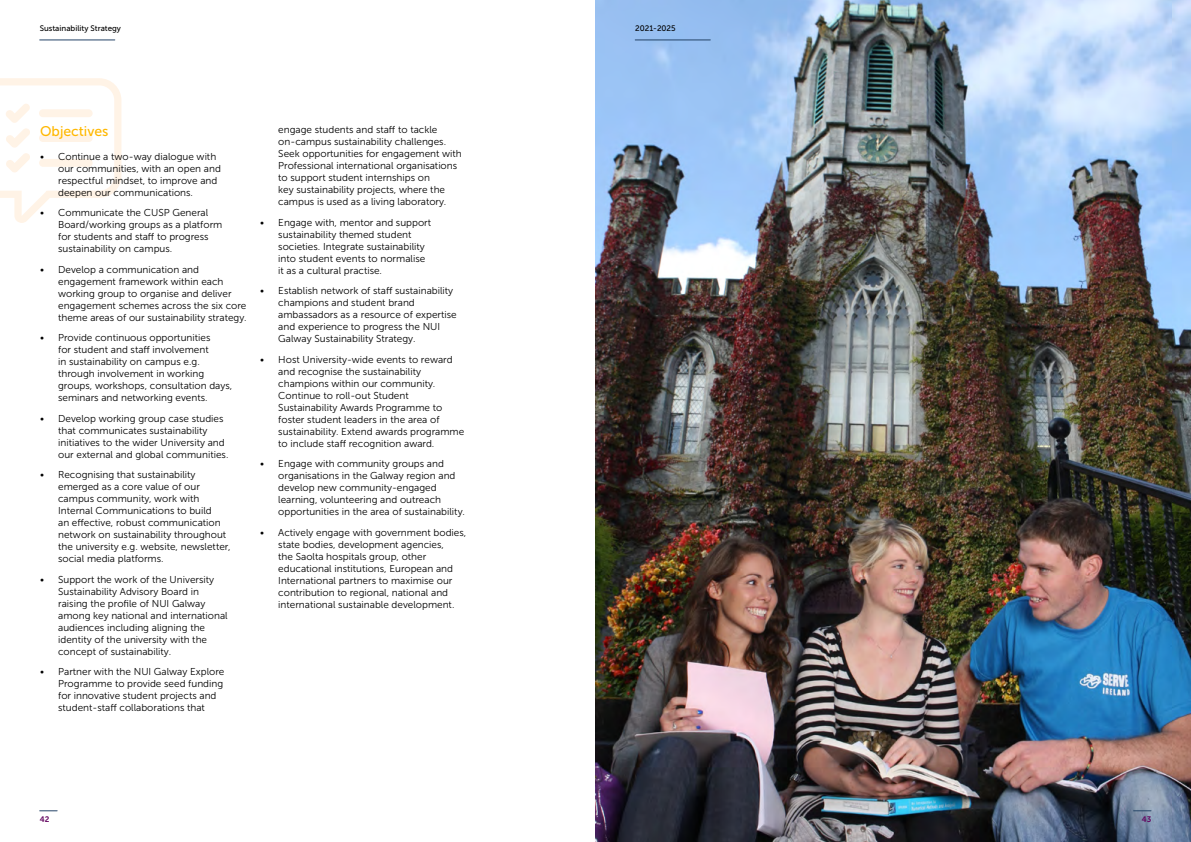
<style>
.page{position:relative;width:1191px;height:842px;background:#fff}
.page>*{position:absolute;margin:0;border:0;box-sizing:border-box;transform-origin:0 0}
.t1{font:14px "Museo Sans 500";color:#ffb800}
.t2{font:10px/12px "Museo Sans 300";color:#000}
.t3{font:8px "Museo Sans 500";color:#000}
.t4{font:8px "Museo Sans 700";color:#630460}
</style>
<div class="page">
<svg style="left:0;top:78px;width:121px;height:145px"></svg>
<img style="left:595px;top:0;width:596px;height:842px">
<svg style="left:40px;top:810px;width:17px;height:1px"></svg>
<hr style="left:40px;top:40px;width:75px;height:1px;background:#254467">
<hr style="left:635px;top:40px;width:75px;height:1px;background:#254467">
<svg style="left:1133px;top:810px;width:18px;height:1px"></svg>
<p class="t3" style="left:40px;top:24px;width:83px">Sustainability Strategy</p>
<h1 class="t1" style="left:40px;top:124px;width:70px">Objectives</h1>
<p class="t2" style="left:58px;top:150px;width:164px;text-indent:-18px">• Continue a two-way dialogue with our communities, with an open and respectful mindset, to improve and deepen our communications.</p>
<p class="t2" style="left:58px;top:207px;width:166px;text-indent:-18px">• Communicate the CUSP General<br>Board/working groups as a platform for students and staff to progress sustainability on campus.</p>
<p class="t2" style="left:58px;top:263px;width:190px;text-indent:-18px">• Develop a communication and engagement framework within each working group to organise and deliver engagement schemes across the six core theme areas of our sustainability strategy.</p>
<p class="t2" style="left:58px;top:332px;width:176px;text-indent:-18px">• Provide continuous opportunities<br>for student and staff involvement<br>in sustainability on campus e.g. through involvement in working groups, workshops, consultation days, seminars and networking events.</p>
<p class="t2" style="left:58px;top:412px;width:172px;text-indent:-18px">• Develop working group case studies that communicates sustainability initiatives to the wider University and our external and global communities.</p>
<p class="t2" style="left:58px;top:469px;width:174px;text-indent:-18px">• Recognising that sustainability emerged as a core value of our campus community, work with Internal Communications to build<br>an effective, robust communication network on sustainability throughout the university e.g. website, newsletter, social media platforms.</p>
<p class="t2" style="left:58px;top:573px;width:171px;text-indent:-18px">• Support the work of the University Sustainability Advisory Board in raising the profile of NUI Galway among key national and international audiences including aligning the identity of the university with the concept of sustainability.</p>
<p class="t2" style="left:58px;top:666px;width:168px;text-indent:-18px">• Partner with the NUI Galway Explore Programme to provide seed funding for innovative student projects and student-staff collaborations that</p>
<p class="t2" style="left:278px;top:124px;width:185px">engage students and staff to tackle on-campus sustainability challenges.<br>Seek opportunities for engagement with Professional international organisations to support student internships on<br>key sustainability projects, where the campus is used as a living laboratory.</p>
<p class="t2" style="left:278px;top:216px;width:154px;text-indent:-18px">• Engage with, mentor and support sustainability themed student societies. Integrate sustainability into student events to normalise it as a cultural practise.</p>
<p class="t2" style="left:278px;top:285px;width:180px;text-indent:-18px">• Establish network of staff sustainability champions and student brand ambassadors as a resource of expertise and experience to progress the NUI Galway Sustainability Strategy.</p>
<p class="t2" style="left:278px;top:353px;width:187px;text-indent:-18px">• Host University-wide events to reward and recognise the sustainability champions within our community.<br>Continue to roll-out Student Sustainability Awards Programme to foster student leaders in the area of sustainability. Extend awards programme to include staff recognition award.</p>
<p class="t2" style="left:278px;top:458px;width:188px;text-indent:-18px">• Engage with community groups and organisations in the Galway region and develop new community-engaged learning, volunteering and outreach opportunities in the area of sustainability.</p>
<p class="t2" style="left:278px;top:526px;width:189px;text-indent:-18px">• Actively engage with government bodies, state bodies, development agencies,<br>the Saolta hospitals group, other educational institutions, European and International partners to maximise our contribution to regional, national and international sustainable development.</p>
<p class="t3" style="left:635px;top:24px;width:42px">2021-2025</p>
<p class="t4" style="left:40px;top:815px;width:11px">42</p>
<p class="t4" style="left:1141px;top:815px;width:11px">43</p>
</div>
